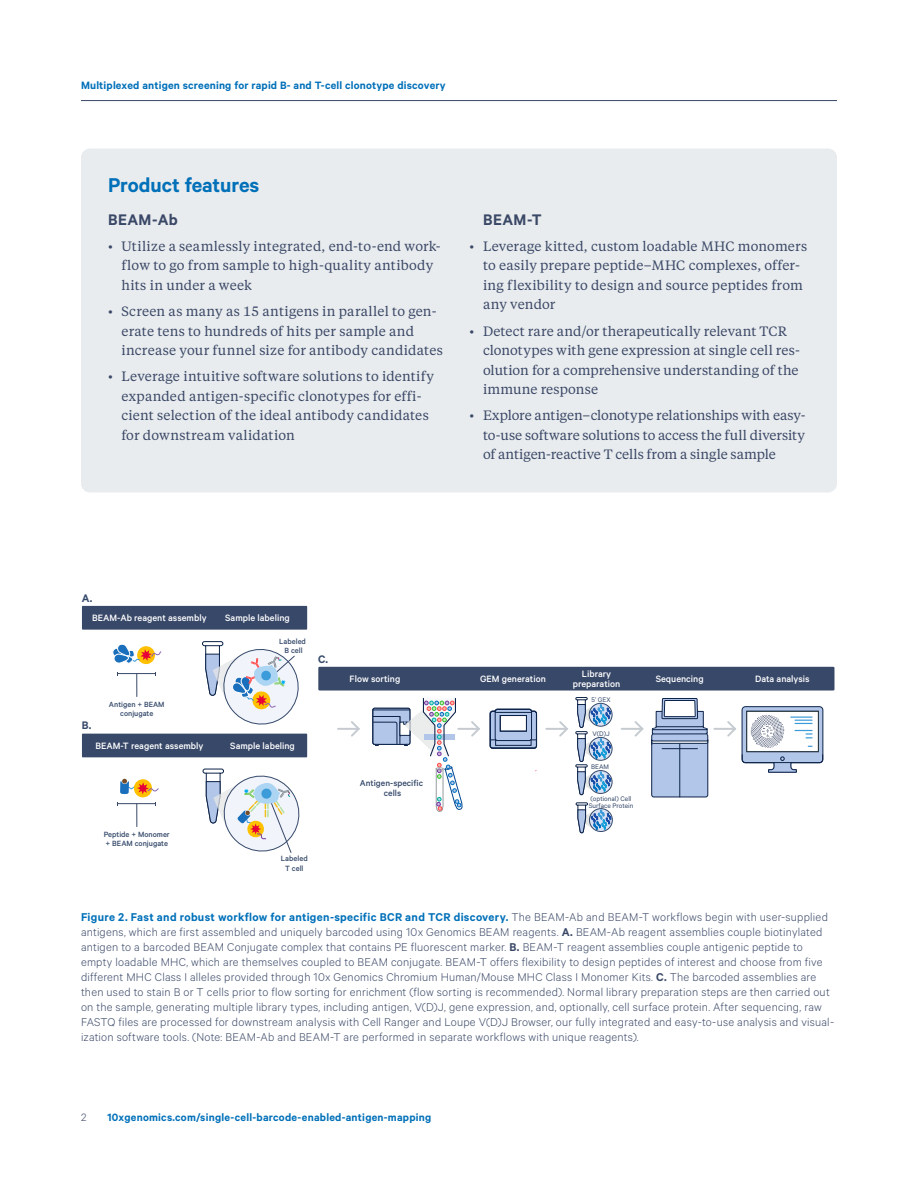
<style>
.page{position:relative;width:918px;height:1188px;background:#fff}
.page>*{position:absolute;margin:0;border:0;box-sizing:border-box;transform-origin:0 0}
.t1{font:600 22.5px "Calibre";letter-spacing:-.005em;color:#0070b9}
.t2{font:600 17.25px "Calibre";letter-spacing:.03em;color:#3a4867}
.t3{font:13.5px/19.5px "Tiempos Text";letter-spacing:.01em;color:#3a4867}
.t4{font:300 12.75px/15px "Calibre";letter-spacing:.02em;color:#3a4867}
.t5{font:600 12.3px "Calibre";color:#35496a}
.t6{font:600 12.3px "Calibre";color:#34496a}
.t7{font:600 12px "Calibre";letter-spacing:.015em;color:#0070b9}
.t8{font:300 12px "Calibre";color:#3a4867}
.t9{font:500 10.35px/9.4px "Calibre";color:#fff;text-align:center}
.t10{font:500 9.6px/10.2px "Calibre";color:#35496a;text-align:center}
.t11{font:500 8.55px/9.3px "Calibre";color:#35496a;text-align:center}
.t12{font:7.5px/6.6px "Calibre";color:#35496a}
.s1{font-weight:600;color:#0070b9}
.s2{font-weight:600}
</style>
<div class="page">
<svg style="left:372px;top:697px;width:91px;height:115px"></svg>
<div style="left:589px;top:703px;width:23px;height:23px;background:#455877;border-radius:50%"></div>
<div style="left:589px;top:703px;width:23px;height:24px;border:1px solid #35496a;border-radius:50%"></div>
<div style="left:589px;top:737px;width:23px;height:23px;background:#425575;border-radius:50%"></div>
<div style="left:589px;top:737px;width:23px;height:24px;border:1px solid #35496a;border-radius:50%"></div>
<div style="left:589px;top:770px;width:23px;height:24px;border:1px solid #35496a;border-radius:50%"></div>
<div style="left:589px;top:808px;width:24px;height:24px;border:1px solid #35496a;border-radius:50%"></div>
<svg style="left:575px;top:802px;width:36px;height:31px"></svg>
<hr style="left:622px;top:728px;width:20px;height:2px;background:#c5cbd0">
<svg style="left:634px;top:721px;width:10px;height:16px"></svg>
<hr style="left:546px;top:728px;width:21px;height:2px;background:#c5cbd0">
<svg style="left:559px;top:697px;width:52px;height:98px"></svg>
<hr style="left:458px;top:728px;width:21px;height:2px;background:#c5cbd0">
<svg style="left:471px;top:721px;width:9px;height:16px"></svg>
<hr style="left:338px;top:728px;width:21px;height:2px;background:#c5cbd0">
<svg style="left:351px;top:721px;width:9px;height:16px"></svg>
<hr style="left:714px;top:728px;width:21px;height:2px;background:#c5cbd0">
<svg style="left:727px;top:706px;width:97px;height:67px"></svg>
<div style="left:318px;top:667px;width:516px;height:24px;background:#384869"></div>
<svg style="left:651px;top:698px;width:58px;height:100px;background:#a4b6d5"></svg>
<div style="left:664px;top:700px;width:31px;height:17px;background:#fff"></div>
<div style="left:664px;top:700px;width:32px;height:17px;border:1px solid #0c2349"></div>
<svg style="left:117px;top:779px;width:42px;height:48px"></svg>
<svg style="left:202px;top:768px;width:98px;height:85px"></svg>
<div style="left:82px;top:606px;width:225px;height:24px;background:#384869"></div>
<svg style="left:202px;top:641px;width:97px;height:84px"></svg>
<div style="left:82px;top:734px;width:225px;height:23px;background:#384869"></div>
<hr style="left:117px;top:673px;width:38px;height:1px;background:#384869">
<svg style="left:137px;top:674px;width:1px;height:23px"></svg>
<svg style="left:489px;top:708px;width:48px;height:41px"></svg>
<div style="left:500px;top:716px;width:26px;height:15px;background:#fff"></div>
<div style="left:500px;top:715px;width:27px;height:17px;border:1px solid #0c2349"></div>
<hr style="left:495px;top:712px;width:37px;height:1px;background:#0c2349">
<svg style="left:112px;top:644px;width:50px;height:21px"></svg>
<hr style="left:81px;top:100px;width:756px;height:1px;background:#3a4867">
<div style="left:81px;top:148px;width:756px;height:344px;background:#e9ecee;border-radius:9px"></div>
<p class="t7" style="left:81px;top:78px;width:366px">Multiplexed antigen screening for rapid B- and T-cell clonotype discovery</p>
<h1 class="t1" style="left:108px;top:171px;width:153px">Product features</h1>
<h2 class="t2" style="left:108px;top:209px;width:71px">BEAM-Ab</h2>
<p class="t3" style="left:122px;top:236px;width:321px;text-indent:-14px">• Utilize a seamlessly integrated, end-to-end work&shy;flow to go from sample to high-quality antibody hits in under a week</p>
<p class="t3" style="left:122px;top:301px;width:323px;text-indent:-14px">• Screen as many as 15 antigens in parallel to gen&shy;erate tens to hundreds of hits per sample and increase your funnel size for antibody candidates</p>
<p class="t3" style="left:122px;top:366px;width:314px;text-indent:-14px">• Leverage intuitive software solutions to identify expanded antigen-specific clonotypes for effi&shy;cient selection of the ideal antibody candidates for downstream validation</p>
<h2 class="t2" style="left:483px;top:209px;width:60px">BEAM-T</h2>
<p class="t3" style="left:483px;top:236px;width:326px;text-indent:-14px">• Leverage kitted, custom loadable MHC monomers to easily prepare peptide–MHC complexes, offer&shy;ing flexibility to design and source peptides from any vendor</p>
<p class="t3" style="left:483px;top:320px;width:318px;text-indent:-14px">• Detect rare and/or therapeutically relevant TCR clonotypes with gene expression at single cell res&shy;olution for a comprehensive understanding of the immune response</p>
<p class="t3" style="left:483px;top:405px;width:324px;text-align:justify;text-indent:-14px">• Explore antigen–clonotype relationships with easy&shy;to-use software solutions to access the full diversity of antigen-reactive T cells from a single sample</p>
<p class="t6" style="left:82px;top:591px;width:12px">A.</p>
<p class="t9" style="left:92px;top:613px;width:116px">BEAM-Ab reagent assembly</p>
<p class="t9" style="left:225px;top:613px;width:66px">Sample labeling</p>
<p class="t11" style="left:279px;top:636px;width:28px">Labeled<br>B cell</p>
<p class="t5" style="left:318px;top:652px;width:11px">C.</p>
<p class="t5" style="left:82px;top:718px;width:11px">B.</p>
<p class="t11" style="left:109px;top:699px;width:57px">Antigen + BEAM conjugate</p>
<p class="t9" style="left:95px;top:740px;width:110px">BEAM-T reagent assembly</p>
<p class="t9" style="left:230px;top:740px;width:66px">Sample labeling</p>
<p class="t11" style="left:104px;top:829px;width:68px;text-align:left">Peptide + Monomer + BEAM conjugate</p>
<p class="t11" style="left:281px;top:854px;width:28px">Labeled<br>T cell</p>
<p class="t9" style="left:573px;top:669px;width:49px">Library preparation</p>
<p class="t9" style="left:656px;top:674px;width:50px">Sequencing</p>
<p class="t9" style="left:350px;top:674px;width:52px">Flow sorting</p>
<p class="t9" style="left:480px;top:674px;width:67px">GEM generation</p>
<p class="t9" style="left:755px;top:674px;width:56px">Data analysis</p>
<p class="t10" style="left:360px;top:777px;width:65px">Antigen-specific cells</p>
<p class="t12" style="left:592px;top:696px;width:21px">5’ GEX</p>
<p class="t12" style="left:592px;top:730px;width:19px">V(D)J</p>
<p class="t12" style="left:591px;top:763px;width:19px">BEAM</p>
<p class="t12" style="left:589px;top:795px;width:46px">(optional) Cell<br>Surface Protein</p>
<p class="t4" style="left:81px;top:909px;width:755px"><span class="s1">Figure 2. Fast and robust workflow for antigen-specific BCR and TCR discovery.</span> The BEAM-Ab and BEAM-T workflows begin with user-supplied antigens, which are first assembled and uniquely barcoded using 10x Genomics BEAM reagents. <span class="s2">A.</span> BEAM-Ab reagent assemblies couple biotinylated antigen to a barcoded BEAM Conjugate complex that contains PE fluorescent marker. <span class="s2">B.</span> BEAM-T reagent assemblies couple antigenic peptide to empty loadable MHC, which are themselves coupled to BEAM conjugate. BEAM-T offers flexibility to design peptides of interest and choose from five different MHC Class I alleles provided through 10x Genomics Chromium Human/Mouse MHC Class I Monomer Kits. <span class="s2">C.</span> The barcoded assemblies are then used to stain B or T cells prior to flow sorting for enrichment (flow sorting is recommended). Normal library preparation steps are then carried out on the sample, generating multiple library types, including antigen, V(D)J, gene expression, and, optionally, cell surface protein. After sequencing, raw FASTQ files are processed for downstream analysis with Cell Ranger and Loupe V(D)J Browser, our fully integrated and easy-to-use analysis and visual&shy;ization software tools. (Note: BEAM-Ab and BEAM-T are performed in separate workflows with unique reagents).</p>
<p class="t8" style="left:81px;top:1110px;width:7px">2</p>
<p class="t7" style="left:107px;top:1110px;width:326px">10xgenomics.com/single-cell-barcode-enabled-antigen-mapping</p>
</div>
